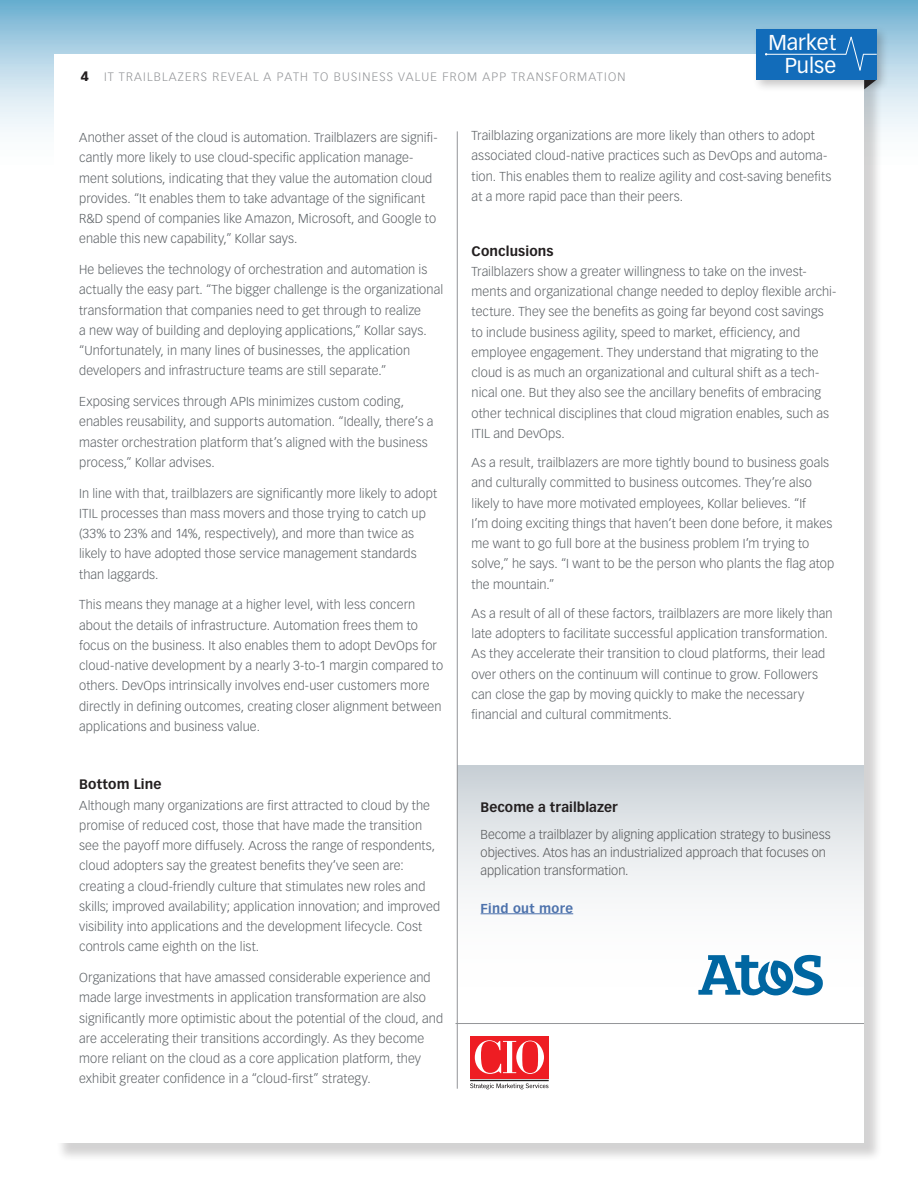
<style>
.page{position:relative;width:918px;height:1188px;background:#fff}
.page>*{position:absolute;margin:0;border:0;box-sizing:border-box;transform-origin:0 0}
.t1{font:21.15px "Vectora LH";color:#fff}
.Subhead{font:700 13.5px "Vectora LH";letter-spacing:.01em;color:#231f20}
.body{font:700 13.5px "Vectora LH";letter-spacing:.005em;color:#231f20}
.body-2{font:300 12.75px/20.2px "Vectora LH";letter-spacing:.005em;color:#5d6266}
.body-3{font:300 12.75px/18px "Vectora LH";letter-spacing:-.005em;color:#57585a}
.body-4{font:700 12.75px "Vectora LH";letter-spacing:.03em;color:#4d72ac}
.t2{font:300 12px "Vectora LH";letter-spacing:.1em;color:#939598}
.s1{font-weight:900;font-size:13.5px;color:#231f20}
</style>
<div class="page">
<svg style="left:0;top:0;width:918px;height:132px;background:#95c5dd"></svg>
<div style="left:56px;top:56px;width:827px;height:1106px;background:#231f20;opacity:.2"></div>
<div style="left:54px;top:54px;width:810px;height:1089px;background:#fff"></div>
<div style="left:753px;top:26px;width:136px;height:67px;background:#231f20;opacity:.25"></div>
<div style="left:756px;top:29px;width:121px;height:51px;background:#126cba"></div>
<hr style="left:766px;top:54px;width:80px;height:1px;background:#fff">
<svg style="left:845px;top:36px;width:32px;height:35px"></svg>
<hr style="left:455px;top:1023px;width:409px;height:1px;background:#939598">
<div style="left:457px;top:765px;width:407px;height:245px;background:linear-gradient(to bottom,#d2d8dd,#fff)"></div>
<hr style="left:481px;top:913px;width:92px;height:1px;background:#4d72ac">
<svg style="left:698px;top:955px;width:125px;height:41px"></svg>
<hr style="left:457px;top:131px;width:1px;height:958px;background:#939598">
<div style="left:470px;top:1036px;width:79px;height:42px;background:#ee1d23"></div>
<svg style="left:475px;top:1040px;width:69px;height:34px"></svg>
<svg style="left:470px;top:1083px;width:79px;height:6px"></svg>
<hr style="left:470px;top:1080px;width:79px;height:1px;background:#231f20">
<p class="t2" style="left:81px;top:70px;width:546px"><span class="s1">4</span> IT TRAILBLAZERS REVEAL A PATH TO BUSINESS VALUE FROM APP TRANSFORMATION</p>
<p class="t1" style="left:768px;top:30px;width:69px">Market</p>
<p class="t1" style="left:785px;top:53px;width:53px">Pulse</p>
<p class="body-2" style="left:79px;top:128px;width:360px">Another asset of the cloud is automation. Trailblazers are signifi&shy;cantly more likely to use cloud-specific application manage&shy;ment solutions, indicating that they value the automation cloud provides. “It enables them to take advantage of the significant R&amp;D spend of companies like Amazon, Microsoft, and Google to enable this new capability,” Kollar says.</p>
<p class="body-2" style="left:79px;top:260px;width:365px">He believes the technology of orchestration and automation is actually the easy part. “The bigger challenge is the organizational transformation that companies need to get through to realize<br>a new way of building and deploying applications,” Kollar says. “Unfortunately, in many lines of businesses, the application developers and infrastructure teams are still separate.”</p>
<p class="body-2" style="left:79px;top:392px;width:356px">Exposing services through APIs minimizes custom coding, enables reusability, and supports automation. “Ideally, there’s a master orchestration platform that’s aligned with the business process,” Kollar advises.</p>
<p class="body-2" style="left:79px;top:483px;width:359px">In line with that, trailblazers are significantly more likely to adopt ITIL processes than mass movers and those trying to catch up (33% to 23% and 14%, respectively), and more than twice as likely to have adopted those service management standards than laggards.</p>
<p class="body-2" style="left:79px;top:595px;width:365px">This means they manage at a higher level, with less concern about the details of infrastructure. Automation frees them to focus on the business. It also enables them to adopt DevOps for cloud-native development by a nearly 3-to-1 margin compared to others. DevOps intrinsically involves end-user customers more directly in defining outcomes, creating closer alignment between applications and business value.</p>
<p class="Subhead" style="left:79px;top:776px;width:84px">Bottom Line</p>
<p class="body-2" style="left:79px;top:795px;width:362px">Although many organizations are first attracted to cloud by the promise of reduced cost, those that have made the transition see the payoff more diffusely. Across the range of respondents, cloud adopters say the greatest benefits they’ve seen are: creating a cloud-friendly culture that stimulates new roles and skills; improved availability; application innovation; and improved visibility into applications and the development lifecycle. Cost controls came eighth on the list.</p>
<p class="body-2" style="left:79px;top:968px;width:365px">Organizations that have amassed considerable experience and made large investments in application transformation are also significantly more optimistic about the potential of the cloud, and are accelerating their transitions accordingly. As they become more reliant on the cloud as a core application platform, they exhibit greater confidence in a “cloud-first” strategy.</p>
<p class="body-2" style="left:472px;top:126px;width:361px">Trailblazing organizations are more likely than others to adopt associated cloud-native practices such as DevOps and automa&shy;tion. This enables them to realize agility and cost-saving benefits at a more rapid pace than their peers.</p>
<p class="Subhead" style="left:472px;top:243px;width:84px">Conclusions</p>
<p class="body-2" style="left:472px;top:261px;width:366px">Trailblazers show a greater willingness to take on the invest&shy;ments and organizational change needed to deploy flexible archi&shy;tecture. They see the benefits as going far beyond cost savings to include business agility, speed to market, efficiency, and employee engagement. They understand that migrating to the cloud is as much an organizational and cultural shift as a tech&shy;nical one. But they also see the ancillary benefits of embracing other technical disciplines that cloud migration enables, such as ITIL and DevOps.</p>
<p class="body-2" style="left:472px;top:453px;width:364px">As a result, trailblazers are more tightly bound to business goals and culturally committed to business outcomes. They’re also likely to have more motivated employees, Kollar believes. “If<br>I’m doing exciting things that haven’t been done before, it makes me want to go full bore at the business problem I’m trying to solve,” he says. “I want to be the person who plants the flag atop the mountain.”</p>
<p class="body-2" style="left:472px;top:603px;width:363px">As a result of all of these factors, trailblazers are more likely than late adopters to facilitate successful application transformation.<br>As they accelerate their transition to cloud platforms, their lead over others on the continuum will continue to grow. Followers can close the gap by moving quickly to make the necessary financial and cultural commitments.</p>
<p class="body" style="left:481px;top:799px;width:139px">Become a trailblazer</p>
<p class="body-3" style="left:481px;top:826px;width:352px">Become a trailblazer by aligning application strategy to business objectives. Atos has an industrialized approach that focuses on application transformation.</p>
<p class="body-4" style="left:481px;top:900px;width:94px">Find out more</p>
</div>
